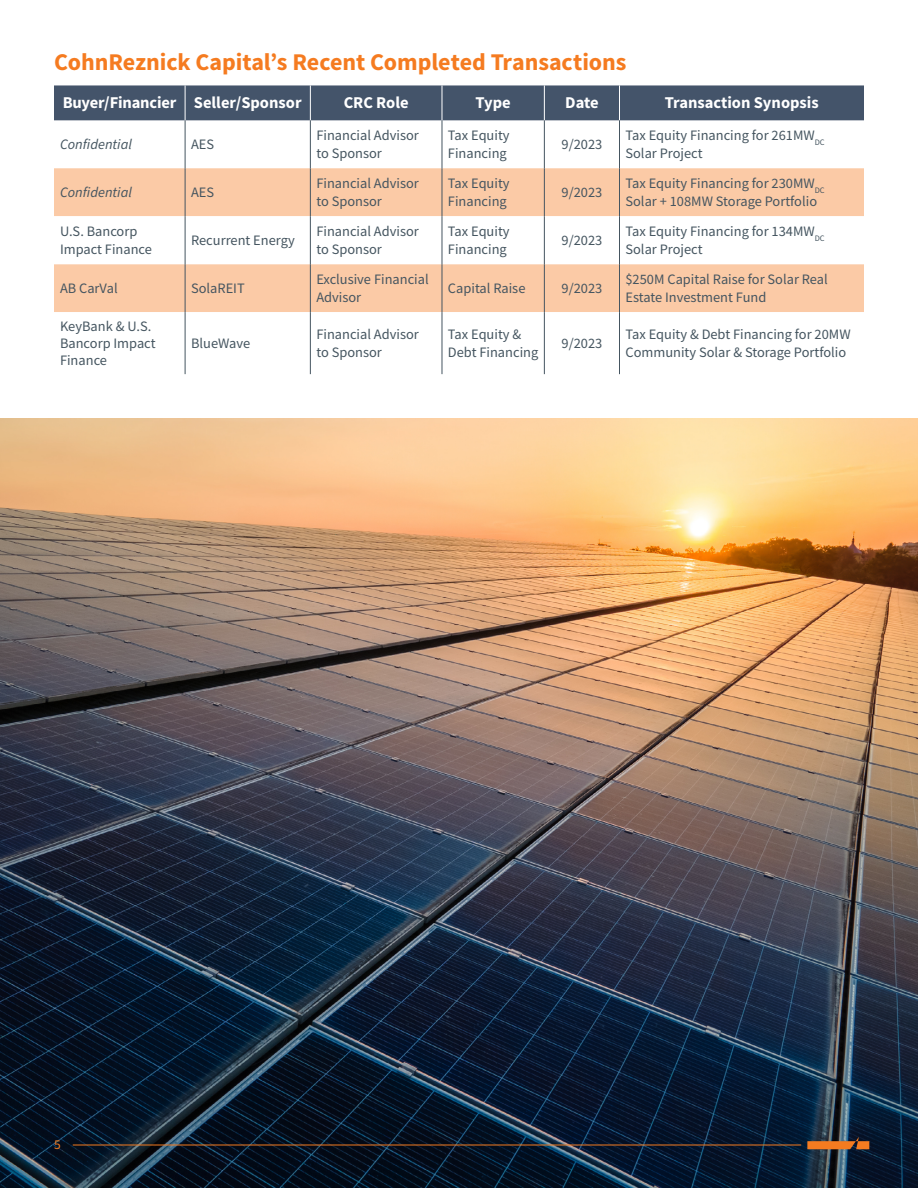
<style>
.page{position:relative;width:918px;height:1188px;background:#fff}
.page>*{position:absolute;margin:0;border:0;box-sizing:border-box;transform-origin:0 0}
.t1{font:700 24px "Source Sans Pro";letter-spacing:-.005em;color:#f57b20}
.t2{font:700 16.5px "Source Sans Pro";color:#fff}
.t3{font:14.4px/17.2px "Source Sans Pro";color:#455560}
.t4{font:italic 14.4px "Source Sans Pro";color:#455560}
.t5{font:13.5px "Source Sans Pro";color:#f47b20}
</style>
<div class="page">
<img style="left:0;top:418px;width:918px;height:770px">
<div style="left:54px;top:85px;width:810px;height:35px;background:#44546a"></div>
<div style="left:54px;top:168px;width:810px;height:48px;background:#fbcaa6"></div>
<svg style="left:54px;top:216px;width:810px;height:158px"></svg>
<hr style="left:185px;top:85px;width:1px;height:35px;background:#fff">
<hr style="left:310px;top:85px;width:1px;height:35px;background:#fff">
<hr style="left:442px;top:85px;width:1px;height:35px;background:#fff">
<hr style="left:544px;top:85px;width:1px;height:35px;background:#fff">
<hr style="left:619px;top:85px;width:1px;height:35px;background:#fff">
<hr style="left:185px;top:120px;width:1px;height:48px;background:#455560">
<hr style="left:310px;top:120px;width:1px;height:48px;background:#455560">
<hr style="left:442px;top:120px;width:1px;height:48px;background:#455560">
<hr style="left:544px;top:120px;width:1px;height:48px;background:#455560">
<hr style="left:619px;top:120px;width:1px;height:48px;background:#455560">
<hr style="left:185px;top:168px;width:1px;height:48px;background:#455560">
<hr style="left:310px;top:168px;width:1px;height:48px;background:#455560">
<hr style="left:442px;top:168px;width:1px;height:48px;background:#455560">
<hr style="left:544px;top:168px;width:1px;height:48px;background:#455560">
<hr style="left:619px;top:168px;width:1px;height:48px;background:#455560">
<hr style="left:185px;top:216px;width:1px;height:48px;background:#455560">
<hr style="left:310px;top:216px;width:1px;height:48px;background:#455560">
<hr style="left:442px;top:216px;width:1px;height:48px;background:#455560">
<hr style="left:544px;top:216px;width:1px;height:48px;background:#455560">
<hr style="left:619px;top:216px;width:1px;height:48px;background:#455560">
<hr style="left:185px;top:264px;width:1px;height:48px;background:#455560">
<hr style="left:310px;top:264px;width:1px;height:48px;background:#455560">
<hr style="left:442px;top:264px;width:1px;height:48px;background:#455560">
<hr style="left:544px;top:264px;width:1px;height:48px;background:#455560">
<hr style="left:619px;top:264px;width:1px;height:48px;background:#455560">
<hr style="left:185px;top:312px;width:1px;height:62px;background:#455560">
<hr style="left:310px;top:312px;width:1px;height:62px;background:#455560">
<hr style="left:442px;top:312px;width:1px;height:62px;background:#455560">
<hr style="left:544px;top:312px;width:1px;height:62px;background:#455560">
<hr style="left:619px;top:312px;width:1px;height:62px;background:#455560">
<hr style="left:73px;top:1145px;width:728px;height:1px;background:#f47b20">
<svg style="left:807px;top:1137px;width:62px;height:12px"></svg>
<h1 class="t1" style="left:54px;top:45px;width:574px">CohnReznick Capital’s Recent Completed Transactions</h1>
<p class="t2" style="left:63px;top:92px;width:240px">Buyer/Financier Seller/Sponsor</p>
<p class="t2" style="left:344px;top:92px;width:66px">CRC Role</p>
<p class="t2" style="left:475px;top:92px;width:37px">Type</p>
<p class="t2" style="left:565px;top:92px;width:35px">Date</p>
<p class="t2" style="left:665px;top:92px;width:155px">Transaction Synopsis</p>
<p class="t4" style="left:60px;top:135px;width:73px">Confidential</p>
<p class="t3" style="left:191px;top:136px;width:25px">AES</p>
<p class="t3" style="left:316px;top:127px;width:104px">Financial Advisor to Sponsor</p>
<p class="t3" style="left:448px;top:127px;width:63px">Tax Equity<br>Financing</p>
<p class="t3" style="left:562px;top:136px;width:42px">9/2023</p>
<p class="t3" style="left:626px;top:127px;width:201px">Tax Equity Financing for 261MW<sub>DC<br></sub>Solar Project</p>
<p class="t4" style="left:60px;top:183px;width:73px">Confidential</p>
<p class="t3" style="left:191px;top:184px;width:25px">AES</p>
<p class="t3" style="left:316px;top:175px;width:104px">Financial Advisor to Sponsor</p>
<p class="t3" style="left:448px;top:175px;width:63px">Tax Equity<br>Financing</p>
<p class="t3" style="left:562px;top:184px;width:42px">9/2023</p>
<p class="t3" style="left:626px;top:175px;width:201px">Tax Equity Financing for 230MW<sub>DC<br></sub>Solar + 108MW Storage Portfolio</p>
<p class="t3" style="left:60px;top:223px;width:94px">U.S. Bancorp<br>Impact Finance</p>
<p class="t3" style="left:191px;top:231px;width:105px">Recurrent Energy</p>
<p class="t3" style="left:316px;top:223px;width:104px">Financial Advisor to Sponsor</p>
<p class="t3" style="left:448px;top:223px;width:63px">Tax Equity<br>Financing</p>
<p class="t3" style="left:562px;top:231px;width:42px">9/2023</p>
<p class="t3" style="left:626px;top:223px;width:201px">Tax Equity Financing for 134MW<sub>DC<br></sub>Solar Project</p>
<p class="t3" style="left:60px;top:279px;width:59px">AB CarVal</p>
<p class="t3" style="left:191px;top:279px;width:55px">SolaREIT</p>
<p class="t3" style="left:316px;top:271px;width:114px">Exclusive Financial<br>Advisor</p>
<p class="t3" style="left:448px;top:279px;width:79px">Capital Raise</p>
<p class="t3" style="left:562px;top:279px;width:42px">9/2023</p>
<p class="t3" style="left:626px;top:271px;width:204px">$250M Capital Raise for Solar Real<br>Estate Investment Fund</p>
<p class="t3" style="left:60px;top:317px;width:97px">KeyBank &amp; U.S.<br>Bancorp Impact<br>Finance</p>
<p class="t3" style="left:191px;top:334px;width:61px">BlueWave</p>
<p class="t3" style="left:316px;top:326px;width:104px">Financial Advisor to Sponsor</p>
<p class="t3" style="left:448px;top:326px;width:92px">Tax Equity &amp;<br>Debt Financing</p>
<p class="t3" style="left:562px;top:334px;width:42px">9/2023</p>
<p class="t3" style="left:626px;top:326px;width:227px">Tax Equity &amp; Debt Financing for 20MW<br>Community Solar &amp; Storage Portfolio</p>
<p class="t5" style="left:54px;top:1136px;width:8px">5</p>
</div>
